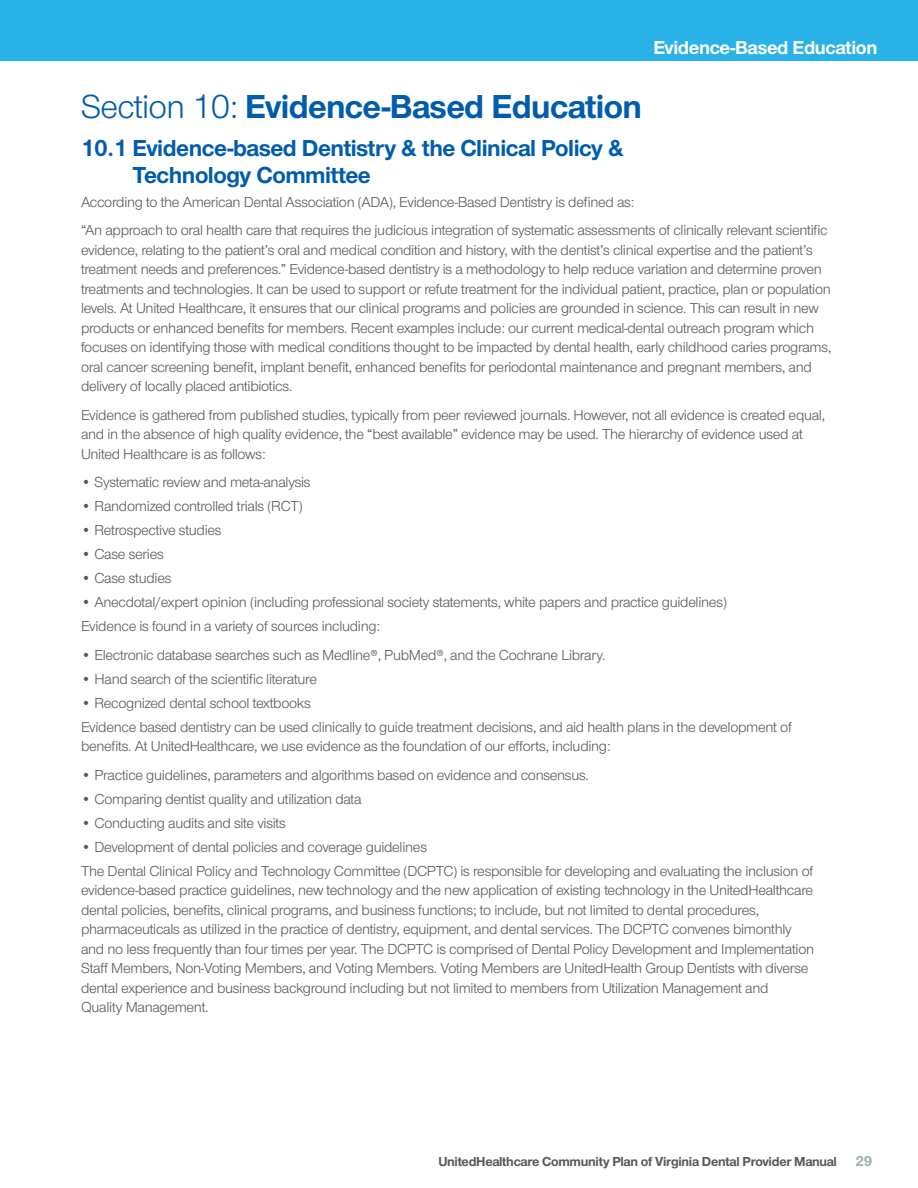
<style>
.page{position:relative;width:918px;height:1188px;background:#fff}
.page>*{position:absolute;margin:0;border:0;box-sizing:border-box;transform-origin:0 0}
.t1{font:700 34.5px "UHC Sans";letter-spacing:-.02em;color:#015dac}
.t2{font:700 24px/27px "UHC Sans";letter-spacing:-.02em;color:#015dac}
.t3{font:700 19.5px "UHC Sans";letter-spacing:-.02em;color:#fff}
.t4{font:15px/19.5px "UHC Sans";letter-spacing:-.02em;color:#57585a}
.t5{font:700 13.5px "UHC Sans";letter-spacing:-.02em;color:#57585a}
.s1{font-weight:400}
.s2{font-size:15px;color:#a2aeb6}
</style>
<div class="page">
<div style="left:0;top:0;width:918px;height:61px;background:#29b2e7"></div>
<h3 class="t3" style="left:653px;top:34px;width:226px">Evidence-Based Education</h3>
<h1 class="t1" style="left:81px;top:83px;width:562px"><span class="s1">Section 10:</span> Evidence-Based Education</h1>
<h2 class="t2" style="left:133px;top:133px;width:493px;text-indent:-52px">10.1 Evidence-based Dentistry &amp; the Clinical Policy &amp;<br>Technology Committee</h2>
<p class="t4" style="left:81px;top:187px;width:748px;line-height:28.5px">According to the American Dental Association (ADA), Evidence-Based Dentistry is defined as:<br>“An approach to oral health care that requires the judicious integration of systematic assessments of clinically relevant scientific</p>
<p class="t4" style="left:81px;top:240px;width:752px">evidence, relating to the patient’s oral and medical condition and history, with the dentist’s clinical expertise and the patient’s treatment needs and preferences.” Evidence-based dentistry is a methodology to help reduce variation and determine proven treatments and technologies. It can be used to support or refute treatment for the individual patient, practice, plan or population levels. At United Healthcare, it ensures that our clinical programs and policies are grounded in science. This can result in new products or enhanced benefits for members. Recent examples include: our current medical-dental outreach program which focuses on identifying those with medical conditions thought to be impacted by dental health, early childhood caries programs, oral cancer screening benefit, implant benefit, enhanced benefits for periodontal maintenance and pregnant members, and delivery of locally placed antibiotics.</p>
<p class="t4" style="left:81px;top:405px;width:746px">Evidence is gathered from published studies, typically from peer reviewed journals. However, not all evidence is created equal, and in the absence of high quality evidence, the “best available” evidence may be used. The hierarchy of evidence used at<br>United Healthcare is as follows:</p>
<p class="t4" style="left:81px;top:472px;width:231px">• Systematic review and meta-analysis</p>
<p class="t4" style="left:81px;top:496px;width:223px">• Randomized controlled trials (RCT)</p>
<p class="t4" style="left:81px;top:520px;width:142px">• Retrospective studies</p>
<p class="t4" style="left:81px;top:544px;width:84px">• Case series</p>
<p class="t4" style="left:81px;top:568px;width:92px">• Case studies</p>
<p class="t4" style="left:81px;top:590px;width:647px;line-height:24px">• Anecdotal/expert opinion (including professional society statements, white papers and practice guidelines)<br>Evidence is found in a variety of sources including:</p>
<p class="t4" style="left:81px;top:645px;width:526px">• Electronic database searches such as Medline®, PubMed®, and the Cochrane Library.</p>
<p class="t4" style="left:81px;top:669px;width:238px">• Hand search of the scientific literature</p>
<p class="t4" style="left:81px;top:690px;width:712px;line-height:24px">• Recognized dental school textbooks<br>Evidence based dentistry can be used clinically to guide treatment decisions, and aid health plans in the development of</p>
<p class="t4" style="left:81px;top:736px;width:531px">benefits. At UnitedHealthcare, we use evidence as the foundation of our efforts, including:</p>
<p class="t4" style="left:81px;top:765px;width:509px">• Practice guidelines, parameters and algorithms based on evidence and consensus.</p>
<p class="t4" style="left:81px;top:789px;width:282px">• Comparing dentist quality and utilization data</p>
<p class="t4" style="left:81px;top:813px;width:206px">• Conducting audits and site visits</p>
<p class="t4" style="left:81px;top:834px;width:734px;line-height:24px">• Development of dental policies and coverage guidelines<br>The Dental Clinical Policy and Technology Committee (DCPTC) is responsible for developing and evaluating the inclusion of</p>
<p class="t4" style="left:81px;top:880px;width:735px">evidence-based practice guidelines, new technology and the new application of existing technology in the UnitedHealthcare dental policies, benefits, clinical programs, and business functions; to include, but not limited to dental procedures, pharmaceuticals as utilized in the practice of dentistry, equipment, and dental services. The DCPTC convenes bimonthly and no less frequently than four times per year. The DCPTC is comprised of Dental Policy Development and Implementation Staff Members, Non-Voting Members, and Voting Members. Voting Members are UnitedHealth Group Dentists with diverse dental experience and business background including but not limited to members from Utilization Management and<br>Quality Management.</p>
<p class="t5" style="left:438px;top:1152px;width:436px">UnitedHealthcare Community Plan of Virginia Dental Provider Manual <span class="s2">29</span></p>
</div>
